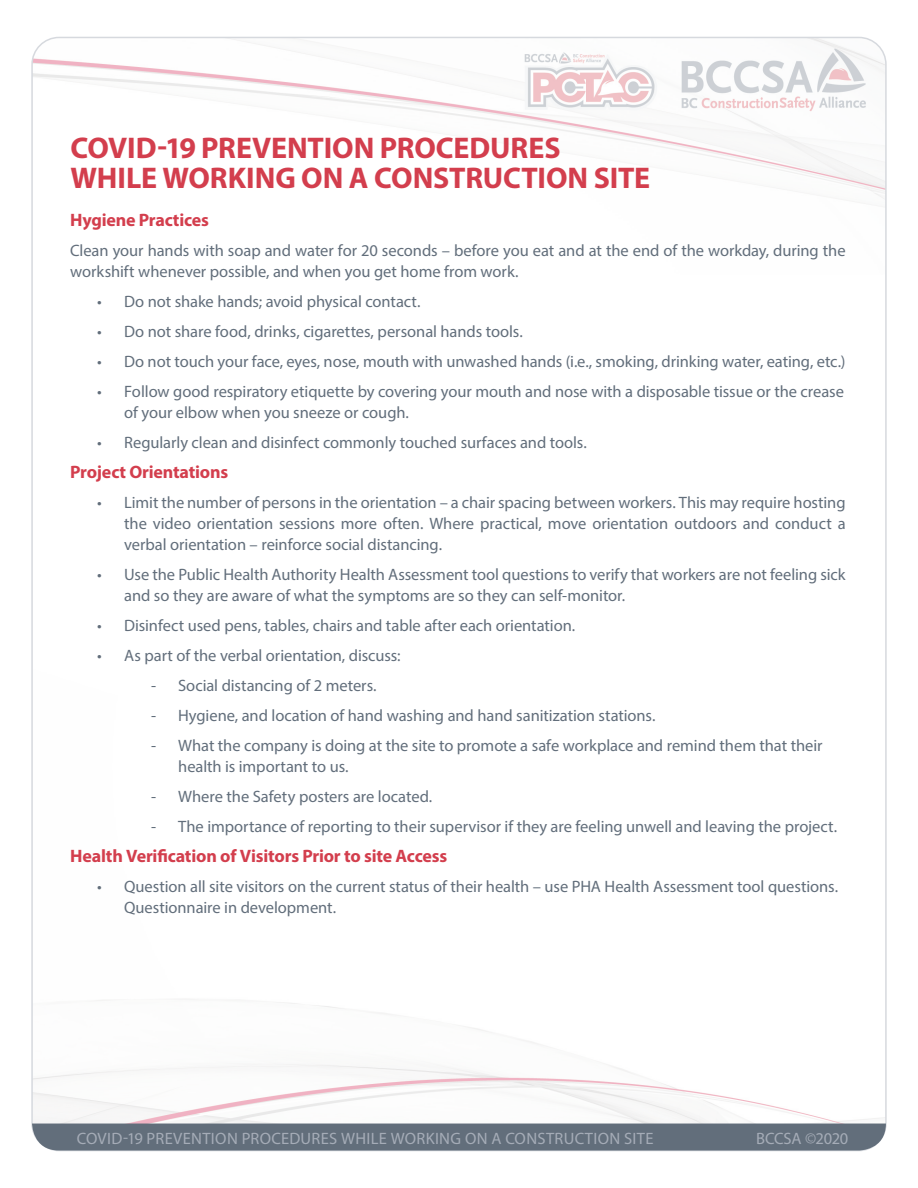
<style>
.page{position:relative;width:918px;height:1188px;background:#fff}
.page>*{position:absolute;margin:0;border:0;box-sizing:border-box;transform-origin:0 0}
.t1{font:700 30px "Myriad Pro";letter-spacing:-.005em;color:#d33e4d}
.t2{font:700 18px "Myriad Pro";letter-spacing:-.01em;color:#d33e4d}
.t3{font:16.5px/21px "Myriad Pro";letter-spacing:-.005em;color:#626e7b}
.t4{font:16.5px "Myriad Pro";letter-spacing:.02em;color:#a5acb7}
.t5{font:16.5px "Myriad Pro";letter-spacing:-.015em;color:#a5acb7}
</style>
<div class="page">
<img style="left:34px;top:37px;width:850px;height:1087px">
<div style="left:32px;top:1124px;width:854px;height:27px;background:#626e7b"></div>
<p class="t1" style="left:70px;top:128px;width:492px">COVID-19 PREVENTION PROCEDURES</p>
<p class="t1" style="left:70px;top:158px;width:581px">WHILE WORKING ON A CONSTRUCTION SITE</p>
<p class="t2" style="left:70px;top:209px;width:140px">Hygiene Practices</p>
<p class="t3" style="left:70px;top:240px;width:777px">Clean your hands with soap and water for 20 seconds – before you eat and at the end of the workday, during the workshift whenever possible, and when you get home from work.</p>
<p class="t3" style="left:97px;top:291px;width:325px">• Do not shake hands; avoid physical contact.</p>
<p class="t3" style="left:97px;top:321px;width:427px">• Do not share food, drinks, cigarettes, personal hands tools.</p>
<p class="t3" style="left:97px;top:351px;width:750px">• Do not touch your face, eyes, nose, mouth with unwashed hands (i.e., smoking, drinking water, eating, etc.)</p>
<p class="t3" style="left:97px;top:381px;width:748px">• Follow good respiratory etiquette by covering your mouth and nose with a disposable tissue or the crease</p>
<p class="t3" style="left:124px;top:402px;width:286px">of your elbow when you sneeze or cough.</p>
<p class="t3" style="left:97px;top:432px;width:491px">• Regularly clean and disinfect commonly touched surfaces and tools.</p>
<p class="t2" style="left:70px;top:461px;width:160px">Project Orientations</p>
<p class="t3" style="left:97px;top:492px;width:750px">• Limit the number of persons in the orientation – a chair spacing between workers. This may require hosting</p>
<p class="t3" style="left:124px;top:513px;width:723px">the video orientation sessions more often. Where practical, move orientation outdoors and conduct a verbal orientation – reinforce social distancing.</p>
<p class="t3" style="left:97px;top:564px;width:750px">• Use the Public Health Authority Health Assessment tool questions to verify that workers are not feeling sick</p>
<p class="t3" style="left:124px;top:585px;width:503px">and so they are aware of what the symptoms are so they can self-monitor.</p>
<p class="t3" style="left:97px;top:615px;width:480px">• Disinfect used pens, tables, chairs and table after each orientation.</p>
<p class="t3" style="left:97px;top:645px;width:305px">• As part of the verbal orientation, discuss:</p>
<p class="t3" style="left:151px;top:675px;width:227px">- Social distancing of 2 meters.</p>
<p class="t3" style="left:151px;top:705px;width:506px">- Hygiene, and location of hand washing and hand sanitization stations.</p>
<p class="t3" style="left:151px;top:735px;width:673px">- What the company is doing at the site to promote a safe workplace and remind them that their</p>
<p class="t3" style="left:178px;top:756px;width:172px">health is important to us.</p>
<p class="t3" style="left:151px;top:786px;width:283px">- Where the Safety posters are located.</p>
<p class="t3" style="left:151px;top:816px;width:687px">- The importance of reporting to their supervisor if they are feeling unwell and leaving the project.</p>
<p class="t2" style="left:70px;top:845px;width:379px">Health Verification of Visitors Prior to site Access</p>
<p class="t3" style="left:97px;top:876px;width:742px">• Question all site visitors on the current status of their health – use PHA Health Assessment tool questions.</p>
<p class="t3" style="left:124px;top:897px;width:213px">Questionnaire in development.</p>
<p class="t4" style="left:77px;top:1128px;width:578px">COVID-19 PREVENTION PROCEDURES WHILE WORKING ON A CONSTRUCTION SITE</p>
<p class="t5" style="left:756px;top:1128px;width:94px">BCCSA ©2020</p>
</div>
